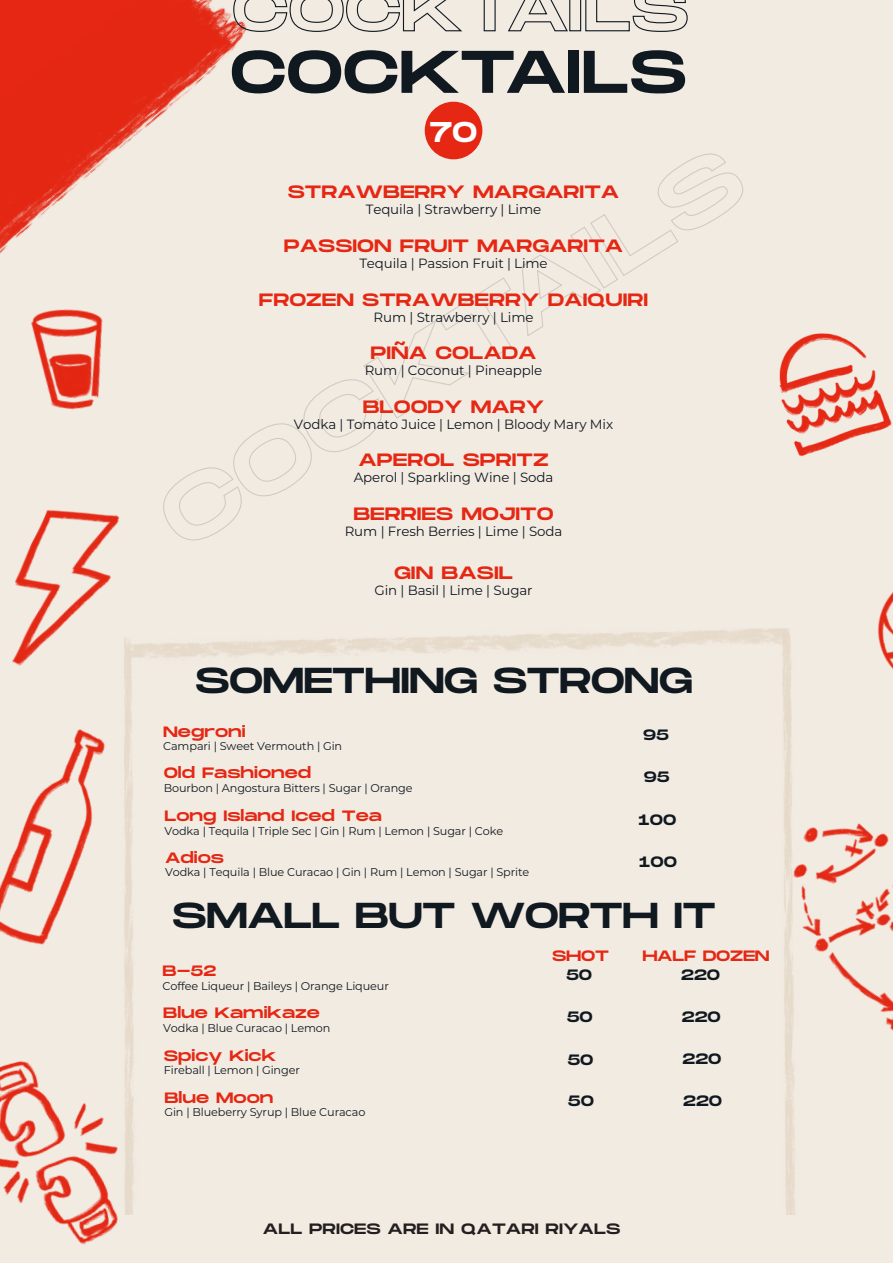
<style>
.page{position:relative;width:893px;height:1263px;background:#f2ebe2}
.page>*{position:absolute;margin:0;border:0;box-sizing:border-box;transform-origin:0 0}
.t1{font:60px "Monument Extended";letter-spacing:-.01em;color:#101820}
.t2{font:36px "Monument Extended";letter-spacing:-.025em;color:#101820}
.t3{font:28.5px "Monument Extended";color:#fff}
.t4{font:17.85px "Monument Extended";color:#e52713}
.t5{font:15px "Monument Extended";color:#e52713}
.t6{font:15px "Monument Extended";color:#101820}
.t7{font:15px "Monument Extended";color:#231f20}
.t8{font:15px "Monument Extended";letter-spacing:-.02em;color:#e52713}
.t9{font:13.35px "Montserrat";letter-spacing:-.01em;color:#101820}
.t10{font:11.25px "Montserrat";letter-spacing:-.01em;color:#101820}
</style>
<div class="page">
<img style="left:15px;top:539px;width:96px;height:51px">
<img style="left:779px;top:333px;width:113px;height:124px">
<img style="left:51px;top:1215px;width:67px;height:30px">
<img style="left:0;top:0;width:245px;height:539px">
<div style="left:0;top:0;width:135px;height:100px;background:#e52713"></div>
<svg style="left:159px;top:277px;width:353px;height:264px"></svg>
<svg style="left:521px;top:153px;width:222px;height:183px"></svg>
<svg style="left:233px;top:0;width:455px;height:32px"></svg>
<div style="left:425px;top:102px;width:57px;height:57px;background:#e52713;border-radius:50%"></div>
<img style="left:0;top:590px;width:893px;height:625px">
<h1 class="t1" style="left:230px;top:28px;width:459px">COCKTAILS</h1>
<h3 class="t3" style="left:430px;top:111px;width:49px">70</h3>
<h3 class="t4" style="left:288px;top:179px;width:333px">STRAWBERRY MARGARITA</h3>
<p class="t9" style="left:366px;top:201px;width:177px">Tequila | Strawberry | Lime</p>
<h3 class="t4" style="left:284px;top:233px;width:341px">PASSION FRUIT MARGARITA</h3>
<p class="t9" style="left:359px;top:254px;width:190px">Tequila | Passion Fruit | Lime</p>
<h3 class="t4" style="left:259px;top:286px;width:391px">FROZEN STRAWBERRY DAIQUIRI</h3>
<p class="t9" style="left:374px;top:308px;width:161px">Rum | Strawberry | Lime</p>
<h3 class="t4" style="left:370px;top:340px;width:168px">PIÑA COLADA</h3>
<p class="t9" style="left:365px;top:361px;width:179px">Rum | Coconut | Pineapple</p>
<h3 class="t4" style="left:363px;top:393px;width:183px">BLOODY MARY</h3>
<p class="t9" style="left:294px;top:415px;width:321px">Vodka | Tomato Juice | Lemon | Bloody Mary Mix</p>
<h3 class="t4" style="left:358px;top:447px;width:192px">APEROL SPRITZ</h3>
<p class="t9" style="left:354px;top:468px;width:201px">Aperol | Sparkling Wine | Soda</p>
<h3 class="t4" style="left:353px;top:501px;width:202px">BERRIES MOJITO</h3>
<p class="t9" style="left:345px;top:522px;width:219px">Rum | Fresh Berries | Lime | Soda</p>
<h3 class="t4" style="left:394px;top:559px;width:120px">GIN BASIL</h3>
<p class="t9" style="left:374px;top:581px;width:160px">Gin | Basil | Lime | Sugar</p>
<h2 class="t2" style="left:195px;top:654px;width:499px">SOMETHING STRONG</h2>
<h3 class="t5" style="left:163px;top:720px;width:84px">Negroni</h3>
<h3 class="t6" style="left:643px;top:724px;width:27px">95</h3>
<p class="t10" style="left:163px;top:738px;width:181px">Campari | Sweet Vermouth | Gin</p>
<h3 class="t5" style="left:164px;top:762px;width:149px">Old Fashioned</h3>
<h3 class="t6" style="left:644px;top:766px;width:27px">95</h3>
<p class="t10" style="left:164px;top:780px;width:250px">Bourbon | Angostura Bitters | Sugar | Orange</p>
<h3 class="t5" style="left:164px;top:805px;width:219px">Long Island Iced Tea</h3>
<h3 class="t6" style="left:639px;top:809px;width:39px">100</h3>
<p class="t10" style="left:164px;top:823px;width:340px">Vodka | Tequila | Triple Sec | Gin | Rum | Lemon | Sugar | Coke</p>
<h3 class="t5" style="left:165px;top:846px;width:61px">Adios</h3>
<h3 class="t6" style="left:639px;top:850px;width:39px">100</h3>
<p class="t10" style="left:165px;top:865px;width:366px">Vodka | Tequila | Blue Curacao | Gin | Rum | Lemon | Sugar | Sprite</p>
<h2 class="t2" style="left:172px;top:889px;width:545px">SMALL BUT WORTH IT</h2>
<h3 class="t5" style="left:552px;top:944px;width:58px">SHOT</h3>
<h3 class="t8" style="left:642px;top:944px;width:129px">HALF DOZEN</h3>
<h3 class="t5" style="left:163px;top:960px;width:55px">B-52</h3>
<h3 class="t6" style="left:566px;top:964px;width:28px">50</h3>
<p class="t10" style="left:163px;top:978px;width:228px">Coffee Liqueur | Baileys | Orange Liqueur</p>
<h3 class="t5" style="left:163px;top:1002px;width:158px">Blue Kamikaze</h3>
<h3 class="t6" style="left:567px;top:1006px;width:28px">50</h3>
<p class="t10" style="left:163px;top:1020px;width:169px">Vodka | Blue Curacao | Lemon</p>
<h3 class="t5" style="left:164px;top:1045px;width:114px">Spicy Kick</h3>
<h3 class="t6" style="left:567px;top:1048px;width:28px">50</h3>
<p class="t10" style="left:164px;top:1063px;width:138px">Fireball | Lemon | Ginger</p>
<h3 class="t6" style="left:568px;top:1090px;width:28px">50</h3>
<h3 class="t6" style="left:681px;top:964px;width:41px">220</h3>
<h3 class="t6" style="left:682px;top:1005px;width:41px">220</h3>
<h3 class="t6" style="left:682px;top:1048px;width:41px">220</h3>
<h3 class="t5" style="left:164px;top:1086px;width:111px">Blue Moon</h3>
<h3 class="t6" style="left:683px;top:1090px;width:41px">220</h3>
<p class="t10" style="left:164px;top:1104px;width:202px">Gin | Blueberry Syrup | Blue Curacao</p>
<h3 class="t7" style="left:263px;top:1217px;width:359px">ALL PRICES ARE IN QATARI RIYALS</h3>
</div>
